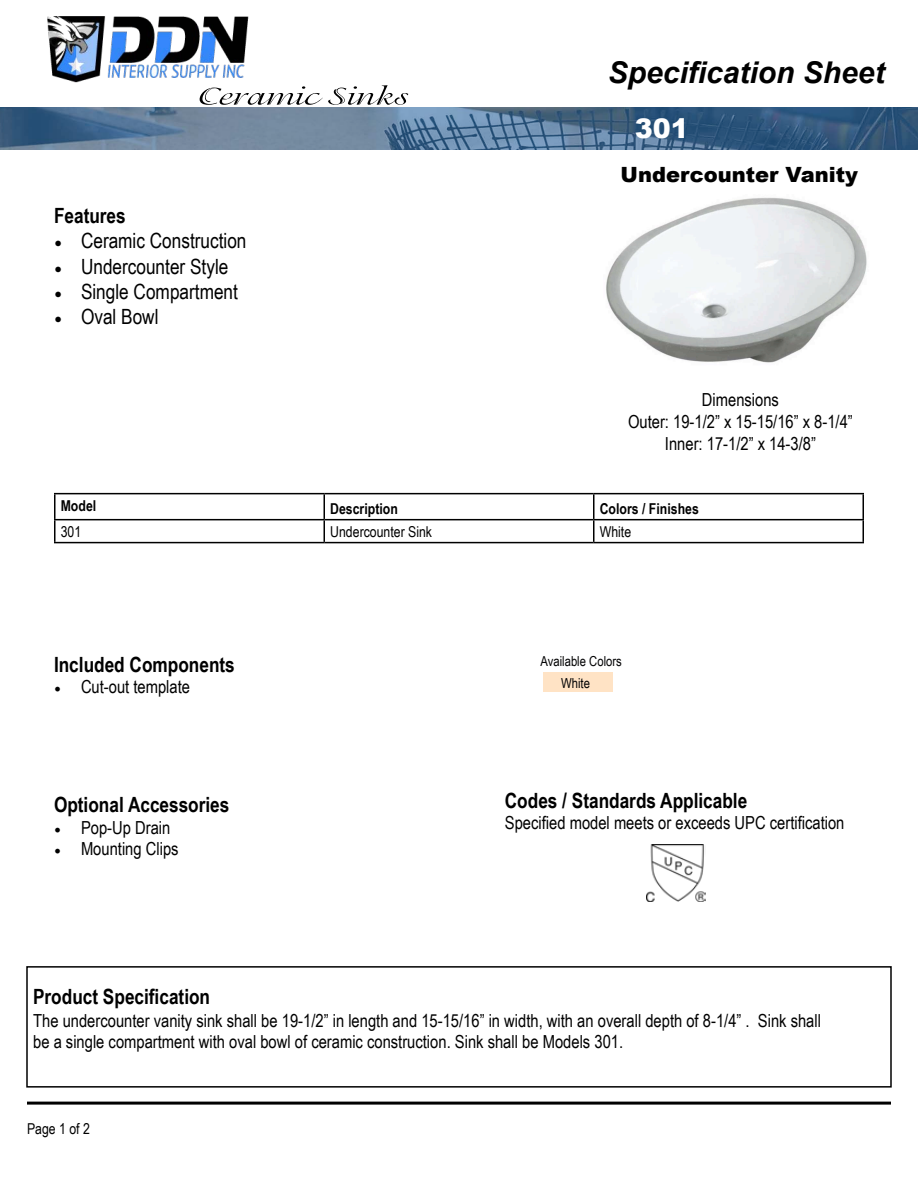
<style>
.page{position:relative;width:918px;height:1188px;background:#fff}
.page>*{position:absolute;margin:0;border:0;box-sizing:border-box;transform-origin:0 0}
.t1{font:italic 700 30px "Arial";color:#000}
.t2{font:900 27px "Arial";color:#fff}
.t3{font:700 21px "Arial Narrow";color:#000}
.t4{font:21px "Arial Narrow";color:#000}
.t5{font:900 21px "Arial";color:#000}
.t6{font:18px/21.6px "Arial Narrow";color:#000;text-align:center}
.t7{font:15px "Arial Narrow";color:#000}
.t8{font:700 15px "Arial Narrow";color:#000}
.t9{font:13.8px/21.6px "Arial Narrow";color:#030304}
.s1{font-family:"Minion Pro"}
.s2{font-style:inherit}
</style>
<div class="page">
<img style="left:0;top:107px;width:918px;height:42px">
<div style="left:26px;top:966px;width:866px;height:122px;border:2px solid #000"></div>
<hr style="left:27px;top:1102px;width:864px;height:3px;background:#000">
<hr style="left:54px;top:493px;width:270px;height:1px;background:#000">
<hr style="left:54px;top:494px;width:2px;height:25px;background:#000">
<hr style="left:324px;top:493px;width:270px;height:1px;background:#000">
<hr style="left:594px;top:493px;width:270px;height:1px;background:#000">
<hr style="left:862px;top:494px;width:2px;height:25px;background:#000">
<hr style="left:54px;top:519px;width:270px;height:1px;background:#000">
<hr style="left:54px;top:520px;width:2px;height:22px;background:#000">
<hr style="left:324px;top:519px;width:270px;height:1px;background:#000">
<svg style="left:324px;top:494px;width:1px;height:48px"></svg>
<hr style="left:594px;top:519px;width:270px;height:1px;background:#000">
<svg style="left:593px;top:494px;width:1px;height:48px"></svg>
<hr style="left:862px;top:520px;width:2px;height:22px;background:#000">
<hr style="left:54px;top:542px;width:270px;height:1px;background:#000">
<hr style="left:324px;top:542px;width:270px;height:1px;background:#000">
<hr style="left:594px;top:542px;width:270px;height:1px;background:#000">
<svg style="left:200px;top:85px;width:208px;height:20px"></svg>
<div style="left:543px;top:673px;width:70px;height:19px;background:#ffe3c5"></div>
<img style="left:646px;top:844px;width:60px;height:58px">
<img style="left:47px;top:16px;width:202px;height:67px">
<img style="left:606px;top:197px;width:261px;height:166px">
<p class="t3" style="left:54px;top:200px;width:73px">Features</p>
<p class="t4" style="left:54px;top:226px;width:194px"><span class="s1">•</span> Ceramic Construction</p>
<p class="t4" style="left:54px;top:251px;width:176px"><span class="s1">•</span> Undercounter Style</p>
<p class="t4" style="left:54px;top:276px;width:185px"><span class="s1">•</span> Single Compartment</p>
<p class="t4" style="left:54px;top:301px;width:106px"><span class="s1">•</span> Oval Bowl</p>
<h1 class="t1" style="left:608px;top:53px;width:278px">Specification Sheet</h1>
<h2 class="t2" style="left:635px;top:109px;width:56px">301</h2>
<p class="t5" style="left:621px;top:159px;width:239px">Undercounter Vanity</p>
<p class="t6" style="left:628px;top:389px;width:226px">Dimensions<br>Outer: 19-1/2” x 15-15/16” x 8-1/4”<br>Inner: 17-1/2” x 14-3/8”</p>
<p class="t8" style="left:61px;top:494px;width:37px">Model</p>
<p class="t8" style="left:330px;top:497px;width:69px">Description</p>
<p class="t8" style="left:600px;top:497px;width:101px">Colors / Finishes</p>
<p class="t7" style="left:61px;top:520px;width:22px">301</p>
<p class="t7" style="left:330px;top:520px;width:103px">Undercounter Sink</p>
<p class="t7" style="left:600px;top:520px;width:33px">White</p>
<p class="t3" style="left:54px;top:648px;width:182px">Included Components</p>
<p class="t6" style="left:54px;top:676px;width:138px"><span class="s1">•</span> Cut-out template</p>
<p class="t3" style="left:54px;top:789px;width:177px">Optional Accessories</p>
<p class="t6" style="left:54px;top:816px;width:118px"><span class="s1">•</span> Pop-Up Drain</p>
<p class="t6" style="left:54px;top:838px;width:126px"><span class="s1">•</span> Mounting Clips</p>
<p class="t9" style="left:561px;top:650px;width:62px;text-indent:-21px">Available Colors<br>White</p>
<p class="t3" style="left:505px;top:784px;width:244px">Codes / Standards Applicable</p>
<p class="t6" style="left:505px;top:812px;width:341px">Specified model meets or exceeds UPC certification</p>
<p class="t3" style="left:33px;top:981px;width:179px">Product Speci<span class="s2">f</span>ication</p>
<p class="t6" style="left:33px;top:1009px;width:789px;line-height:21.1px;text-align:left">The undercounter vanity sink shall be 19-1/2” in length and 15-15/16” in width, with an overall depth of 8-1/4” . Sink shall be a single compartment with oval bowl of ceramic construction. Sink shall be Models 301.</p>
<p class="t7" style="left:27px;top:1118px;width:64px">Page 1 of 2</p>
</div>
